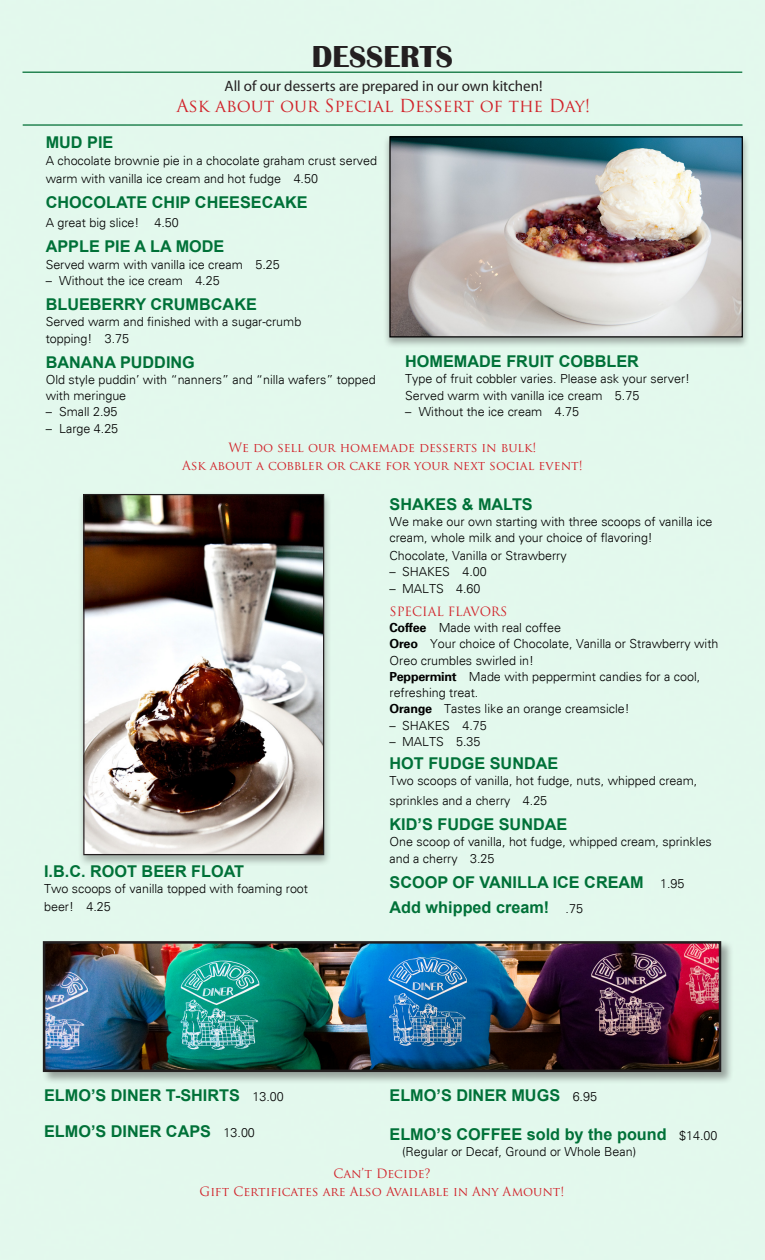
<style>
.page{position:relative;width:765px;height:1260px;background:#fff}
.page>*{position:absolute;margin:0;border:0;box-sizing:border-box;transform-origin:0 0}
.t1{font:700 31.25px "Britannic";color:#231f20}
.Paragraph_Style_1{font:17.5px "Trajan Pro";color:#d1232a}
.Paragraph_Style_1-2{font:700 16.25px "Arial";color:#007138}
.Paragraph_Style_1-3{font:15px "Myriad Pro";color:#231f20}
.Paragraph_Style_1-4{font:300 12.5px/16.2px "Univers";color:#000}
.t2{font:12.5px/17.5px "Trajan Pro";color:#d1232a;text-align:center}
.s1{font-family:"Trajan Pro";font-weight:400;color:#d1232a}
.s2{font-family:"Univers 65";font-weight:700}
.s3{font-family:"Univers";font-weight:300;font-size:12.5px;color:#000}
</style>
<div class="page">
<hr style="left:22px;top:72px;width:720px;height:1px;background:#007138">
<hr style="left:23px;top:124px;width:719px;height:2px;background:#007138">
<div style="left:383px;top:134px;width:367px;height:215px;background:#231f20;opacity:.37"></div>
<img style="left:391px;top:138px;width:350px;height:198px">
<div style="left:389px;top:136px;width:354px;height:202px;border:1px solid #000"></div>
<div style="left:77px;top:491px;width:255px;height:375px;background:#231f20;opacity:.34"></div>
<img style="left:85px;top:496px;width:237px;height:357px">
<div style="left:83px;top:494px;width:241px;height:361px;border:1px solid #231f20"></div>
<div style="left:42px;top:940px;width:692px;height:144px;background:#231f20;opacity:.39"></div>
<img style="left:46px;top:944px;width:672px;height:125px">
<div style="left:43px;top:941px;width:678px;height:131px;border:2px solid #231f20"></div>
<p class="t1" style="left:312px;top:39px;width:143px">DESSERTS</p>
<p class="Paragraph_Style_1-3" style="left:225px;top:77px;width:319px">All of our desserts are prepared in our own kitchen!</p>
<p class="Paragraph_Style_1" style="left:177px;top:95px;width:416px">Ask about our Special Dessert of the Day!</p>
<p class="Paragraph_Style_1-2" style="left:46px;top:132px;width:69px">MUD PIE</p>
<p class="Paragraph_Style_1-4" style="left:46px;top:151px;width:333px;line-height:18px">A chocolate brownie pie in a chocolate graham crust served warm with vanilla ice cream and hot fudge 4.50</p>
<p class="Paragraph_Style_1-2" style="left:46px;top:191px;width:264px">CHOCOLATE CHIP CHEESECAKE</p>
<p class="Paragraph_Style_1-4" style="left:46px;top:215px;width:135px">A great big slice! 4.50</p>
<p class="Paragraph_Style_1-2" style="left:46px;top:236px;width:180px">APPLE PIE A LA MODE</p>
<p class="Paragraph_Style_1-4" style="left:46px;top:256px;width:236px">Served warm with vanilla ice cream 5.25</p>
<p class="Paragraph_Style_1-4" style="left:46px;top:272px;width:175px">– Without the ice cream 4.25</p>
<p class="Paragraph_Style_1-2" style="left:46px;top:293px;width:213px">BLUEBERRY CRUMBCAKE</p>
<p class="Paragraph_Style_1-4" style="left:46px;top:314px;width:257px">Served warm and finished with a sugar-crumb topping! 3.75</p>
<p class="Paragraph_Style_1-2" style="left:46px;top:351px;width:151px">BANANA PUDDING</p>
<p class="Paragraph_Style_1-4" style="left:46px;top:371px;width:331px">Old style puddin’ with “nanners” and “nilla wafers” topped with meringue</p>
<p class="Paragraph_Style_1-4" style="left:46px;top:404px;width:73px">– Small 2.95</p>
<p class="Paragraph_Style_1-4" style="left:46px;top:420px;width:74px">– Large 4.25</p>
<p class="Paragraph_Style_1-2" style="left:405px;top:351px;width:235px">HOMEMADE FRUIT COBBLER</p>
<p class="Paragraph_Style_1-4" style="left:405px;top:371px;width:286px">Type of fruit cobbler varies. Please ask your server!</p>
<p class="Paragraph_Style_1-4" style="left:405px;top:387px;width:236px">Served warm with vanilla ice cream 5.75</p>
<p class="Paragraph_Style_1-4" style="left:405px;top:403px;width:175px">– Without the ice cream 4.75</p>
<p class="t2" style="left:182px;top:439px;width:402px">We do sell our homemade desserts in bulk!<br>Ask about a cobbler or cake for your next social event!</p>
<p class="Paragraph_Style_1-2" style="left:44px;top:861px;width:202px">I.B.C. ROOT BEER FLOAT</p>
<p class="Paragraph_Style_1-4" style="left:44px;top:880px;width:265px;line-height:18px">Two scoops of vanilla topped with foaming root beer! 4.25</p>
<p class="Paragraph_Style_1-2" style="left:390px;top:493px;width:145px">SHAKES &amp; MALTS</p>
<p class="Paragraph_Style_1-4" style="left:390px;top:513px;width:324px">We make our own starting with three scoops of vanilla ice cream, whole milk and your choice of flavoring!</p>
<p class="Paragraph_Style_1-4" style="left:390px;top:548px;width:179px">Chocolate, Vanilla or Strawberry</p>
<p class="Paragraph_Style_1-4" style="left:390px;top:564px;width:99px">– SHAKES 4.00</p>
<p class="Paragraph_Style_1-4" style="left:390px;top:580px;width:92px">– MALTS 4.60</p>
<p class="Paragraph_Style_1-4" style="left:390px;top:603px;width:330px"><span class="s1">SPECIAL FLAVORS<br></span><span class="s2">Coffee</span> Made with real coffee<br><span class="s2">Oreo</span> Your choice of Chocolate, Vanilla or Strawberry with Oreo crumbles swirled in!<br><span class="s2">Peppermint</span> Made with peppermint candies for a cool, refreshing treat.<br><span class="s2">Orange</span> Tastes like an orange creamsicle!</p>
<p class="Paragraph_Style_1-4" style="left:390px;top:717px;width:99px">– SHAKES 4.75</p>
<p class="Paragraph_Style_1-4" style="left:390px;top:733px;width:92px">– MALTS 5.35</p>
<p class="Paragraph_Style_1-2" style="left:390px;top:753px;width:170px">HOT FUDGE SUNDAE</p>
<p class="Paragraph_Style_1-4" style="left:390px;top:771px;width:309px;line-height:19.5px">Two scoops of vanilla, hot fudge, nuts, whipped cream, sprinkles and a cherry 4.25</p>
<p class="Paragraph_Style_1-2" style="left:390px;top:814px;width:179px">KID’S FUDGE SUNDAE</p>
<p class="Paragraph_Style_1-4" style="left:390px;top:834px;width:324px">One scoop of vanilla, hot fudge, whipped cream, sprinkles and a cherry 3.25</p>
<p class="Paragraph_Style_1-2" style="left:390px;top:871px;width:296px">SCOOP OF VANILLA ICE CREAM <span class="s3">1.95</span></p>
<p class="Paragraph_Style_1-2" style="left:390px;top:896px;width:195px">Add whipped cream! <span class="s3">.75</span></p>
<p class="Paragraph_Style_1-2" style="left:44px;top:1085px;width:241px">ELMO’S DINER T-SHIRTS <span class="s3">13.00</span></p>
<p class="Paragraph_Style_1-2" style="left:44px;top:1120px;width:212px">ELMO’S DINER CAPS <span class="s3">13.00</span></p>
<p class="Paragraph_Style_1-2" style="left:390px;top:1085px;width:209px">ELMO’S DINER MUGS <span class="s3">6.95</span></p>
<p class="Paragraph_Style_1-2" style="left:390px;top:1124px;width:329px">ELMO’S COFFEE sold by the pound <span class="s3">$14.00</span></p>
<p class="Paragraph_Style_1-4" style="left:402px;top:1144px;width:236px">(Regular or Decaf, Ground or Whole Bean)</p>
<p class="t2" style="left:333px;top:1165px;width:99px">Can’t Decide?</p>
<p class="t2" style="left:200px;top:1182px;width:366px">Gift Certificates are Also Available in Any Amount!</p>
</div>
